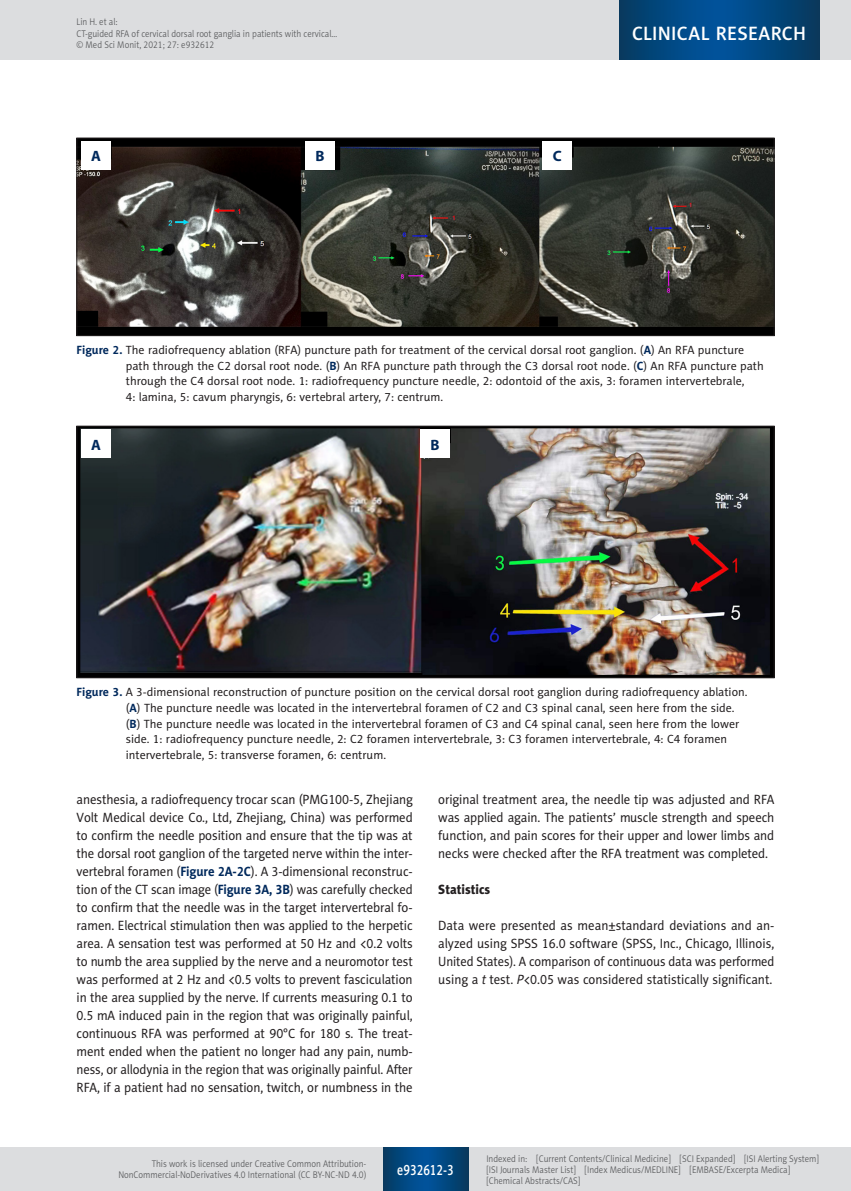
<style>
.page{position:relative;width:851px;height:1191px;background:#fff}
.page>*{position:absolute;margin:0;border:0;box-sizing:border-box;transform-origin:0 0}
.t1{font:19.5px "Naomi Sans EFN Medium";letter-spacing:.015em;color:#fff}
.MSM_e-PAGINA{font:15px "Naomi Sans EFN Medium";color:#fff;scale:.8 1}
.t2{font:700 15px "Myriad Pro";color:#00295c}
.MSM_Body{font:13.5px/18px "Naomi Sans EFN";letter-spacing:-.005em;color:#231f20;text-align:justify;scale:.95 1}
.MSM_Headline_2{font:13.5px "Naomi Sans EFN Heavy";color:#231f20;scale:.95 1}
.MSM_Rycina_tytul{font:12px/15.8px "Naomi Sans EFN";color:#231f20}
.MSM_pagina_zywa{font:9.75px/11.2px "Naomi Sans EFN Light";color:#57585a;scale:.9 1}
.MSM_pagina_sygnatura{font:9.75px "Naomi Sans EFN Light";color:#57585a;scale:.9 1}
.s1{font-weight:700;color:#00295c}
.s2{font-style:italic}
</style>
<div class="page">
<img style="left:79px;top:140px;width:693px;height:194px">
<div style="left:77px;top:138px;width:697px;height:198px;border:1px solid #231f20"></div>
<div style="left:81px;top:142px;width:30px;height:28px;background:#fff"></div>
<div style="left:305px;top:142px;width:30px;height:28px;background:#fff"></div>
<div style="left:542px;top:142px;width:29px;height:28px;background:#fff"></div>
<img style="left:79px;top:428px;width:693px;height:248px">
<div style="left:77px;top:426px;width:697px;height:252px;border:1px solid #231f20"></div>
<div style="left:81px;top:430px;width:30px;height:28px;background:#fff"></div>
<div style="left:420px;top:430px;width:29px;height:28px;background:#fff"></div>
<div style="left:0;top:1148px;width:850px;height:43px;background:#dcdddf"></div>
<svg style="left:383px;top:1147px;width:85px;height:43px;background:#02477e"></svg>
<div style="left:0;top:0;width:850px;height:60px;background:#dcdddf"></div>
<svg style="left:619px;top:0;width:200px;height:60px;background:#02477e"></svg>
<p class="MSM_pagina_zywa" style="left:77px;top:16px;width:291px">Lin H. et al:<br>CT-guided RFA of cervical dorsal root ganglia in patients with cervical…</p>
<p class="MSM_pagina_sygnatura" style="left:77px;top:39px;width:154px">© Med Sci Monit, 2021; 27: e932612</p>
<p class="t2" style="left:91px;top:147px;width:11px">A</p>
<p class="t2" style="left:315px;top:147px;width:11px">B</p>
<p class="t2" style="left:552px;top:147px;width:10px">C</p>
<h1 class="t1" style="left:632px;top:22px;width:175px">CLINICAL RESEARCH</h1>
<p class="MSM_Rycina_tytul" style="left:126px;top:342px;width:639px;text-indent:-49px"><span class="s1">Figure 2.</span> The radiofrequency ablation (RFA) puncture path for treatment of the cervical dorsal root ganglion. (<span class="s1">A</span>) An RFA puncture path through the C2 dorsal root node. (<span class="s1">B</span>) An RFA puncture path through the C3 dorsal root node. (<span class="s1">C</span>) An RFA puncture path through the C4 dorsal root node. 1: radiofrequency puncture needle, 2: odontoid of the axis, 3: foramen intervertebrale,<br>4: lamina, 5: cavum pharyngis, 6: vertebral artery, 7: centrum.</p>
<p class="t2" style="left:91px;top:435px;width:11px">A</p>
<p class="t2" style="left:430px;top:435px;width:11px">B</p>
<p class="MSM_Rycina_tytul" style="left:126px;top:684px;width:623px;text-indent:-49px"><span class="s1">Figure 3.</span> A 3-dimensional reconstruction of puncture position on the cervical dorsal root ganglion during radiofrequency ablation. (<span class="s1">A</span>) The puncture needle was located in the intervertebral foramen of C2 and C3 spinal canal, seen here from the side. (<span class="s1">B</span>) The puncture needle was located in the intervertebral foramen of C3 and C4 spinal canal, seen here from the lower side. 1: radiofrequency puncture needle, 2: C2 foramen intervertebrale, 3: C3 foramen intervertebrale, 4: C4 foramen intervertebrale, 5: transverse foramen, 6: centrum.</p>
<p class="MSM_Body" style="left:77px;top:790px;width:355px">anesthesia, a radiofrequency trocar scan (PMG100-5, Zhejiang Volt Medical device Co., Ltd, Zhejiang, China) was performed to confirm the needle position and ensure that the tip was at the dorsal root ganglion of the targeted nerve within the inter&shy;vertebral foramen (<span class="s1">Figure 2A-2C</span>). A 3-dimensional reconstruc&shy;tion of the CT scan image (<span class="s1">Figure 3A, 3B</span>) was carefully checked to confirm that the needle was in the target intervertebral fo&shy;ramen. Electrical stimulation then was applied to the herpetic area. A sensation test was performed at 50 Hz and &lt;0.2 volts to numb the area supplied by the nerve and a neuromotor test was performed at 2 Hz and &lt;0.5 volts to prevent fasciculation in the area supplied by the nerve. If currents measuring 0.1 to 0.5 mA induced pain in the region that was originally painful, continuous RFA was performed at 90°C for 180 s. The treat&shy;ment ended when the patient no longer had any pain, numb&shy;ness, or allodynia in the region that was originally painful. After RFA, if a patient had no sensation, twitch, or numbness in the</p>
<p class="MSM_Body" style="left:438px;top:790px;width:355px">original treatment area, the needle tip was adjusted and RFA was applied again. The patients’ muscle strength and speech function, and pain scores for their upper and lower limbs and necks were checked after the RFA treatment was completed.</p>
<p class="MSM_Headline_2" style="left:438px;top:881px;width:56px">Statistics</p>
<p class="MSM_Body" style="left:438px;top:916px;width:355px">Data were presented as mean±standard deviations and an&shy;alyzed using SPSS 16.0 software (SPSS, Inc., Chicago, Illinois, United States). A comparison of continuous data was performed using a <span class="s2">t</span> test. <span class="s2">P</span>&lt;0.05 was considered statistically significant.</p>
<p class="MSM_pagina_zywa" style="left:118px;top:1158px;width:277px;text-align:right">This work is licensed under Creative Common Attribution-<br>NonCommercial-NoDerivatives 4.0 International (CC BY-NC-ND 4.0)</p>
<p class="MSM_e-PAGINA" style="left:397px;top:1160px;width:72px">e932612-3</p>
<p class="MSM_pagina_zywa" style="left:486px;top:1152px;width:371px">Indexed in: [Current Contents/Clinical Medicine] [SCI Expanded] [ISI Alerting System] [ISI Journals Master List] [Index Medicus/MEDLINE] [EMBASE/Excerpta Medica] [Chemical Abstracts/CAS]</p>
</div>
